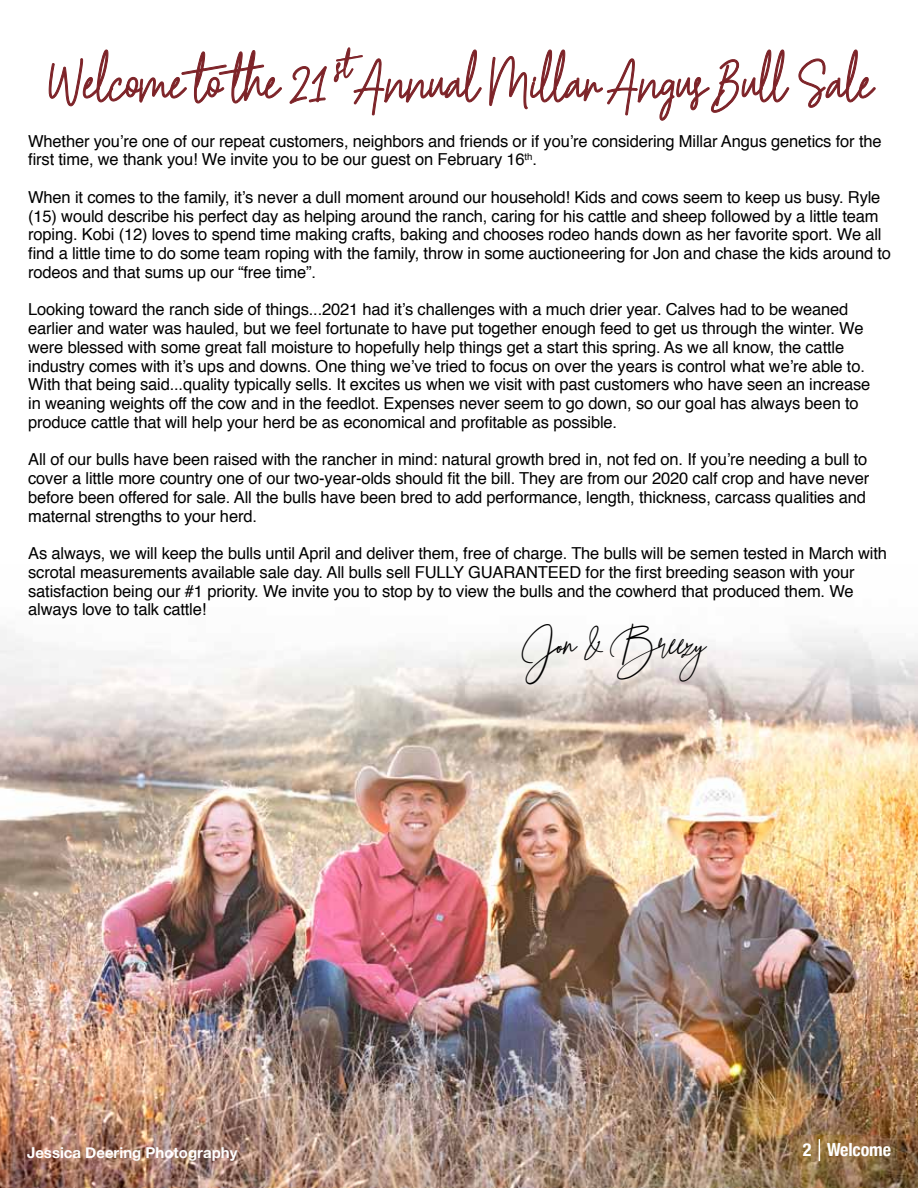
<style>
.page{position:relative;width:918px;height:1188px;background:#fff}
.page>*{position:absolute;margin:0;border:0;box-sizing:border-box;transform-origin:0 0}
.t1{font:60px "Hesterica";letter-spacing:-.01em;color:#7d2328}
.t2{font:45px "Prestige Signature Script Demo";letter-spacing:-.01em;color:#000}
.t3{font:700 condensed 18px "Helvetica Neue";color:#fff}
.t4{font:16.5px/18.8px "Helvetica";letter-spacing:-.01em;color:#000}
.t5{font:700 15px "Helvetica Neue";color:#fff}
</style>
<div class="page">
<img style="left:0;top:629px;width:918px;height:559px">
<svg style="left:49px;top:49px;width:233px;height:58px"></svg>
<svg style="left:290px;top:66px;width:37px;height:37px"></svg>
<svg style="left:334px;top:47px;width:148px;height:69px"></svg>
<svg style="left:489px;top:49px;width:300px;height:72px"></svg>
<svg style="left:798px;top:49px;width:78px;height:59px"></svg>
<svg style="left:819px;top:1139px;width:1px;height:22px"></svg>
<h1 class="t1" style="left:47px;top:35px;width:829px">Welcome to the 21 <sup>st</sup>Annual Millar Angus Bull Sale</h1>
<p class="t4" style="left:28px;top:132px;width:855px">Whether you’re one of our repeat customers, neighbors and friends or if you’re considering Millar Angus genetics for the first time, we thank you! We invite you to be our guest on February 16<sup>th</sup>.</p>
<p class="t4" style="left:28px;top:188px;width:864px">When it comes to the family, it’s never a dull moment around our household! Kids and cows seem to keep us busy. Ryle (15) would describe his perfect day as helping around the ranch, caring for his cattle and sheep followed by a little team roping. Kobi (12) loves to spend time making crafts, baking and chooses rodeo hands down as her favorite sport. We all find a little time to do some team roping with the family, throw in some auctioneering for Jon and chase the kids around to rodeos and that sums up our “free time”.</p>
<p class="t4" style="left:28px;top:301px;width:844px">Looking toward the ranch side of things...2021 had it’s challenges with a much drier year. Calves had to be weaned earlier and water was hauled, but we feel fortunate to have put together enough feed to get us through the winter. We were blessed with some great fall moisture to hopefully help things get a start this spring. As we all know, the cattle industry comes with it’s ups and downs. One thing we’ve tried to focus on over the years is control what we’re able to.<br>With that being said...quality typically sells. It excites us when we visit with past customers who have seen an increase in weaning weights off the cow and in the feedlot. Expenses never seem to go down, so our goal has always been to produce cattle that will help your herd be as economical and profitable as possible.</p>
<p class="t4" style="left:28px;top:451px;width:843px">All of our bulls have been raised with the rancher in mind: natural growth bred in, not fed on. If you’re needing a bull to cover a little more country one of our two-year-olds should fit the bill. They are from our 2020 calf crop and have never before been offered for sale. All the bulls have been bred to add performance, length, thickness, carcass qualities and maternal strengths to your herd.</p>
<p class="t4" style="left:28px;top:544px;width:860px">As always, we will keep the bulls until April and deliver them, free of charge. The bulls will be semen tested in March with scrotal measurements available sale day. All bulls sell FULLY GUARANTEED for the first breeding season with your satisfaction being our #1 priority. We invite you to stop by to view the bulls and the cowherd that produced them. We always love to talk cattle!</p>
<p class="t5" style="left:27px;top:1141px;width:212px">Jessica Deering Photography</p>
<h2 class="t2" style="left:524px;top:611px;width:184px">Jon &amp; Breezy</h2>
<p class="t3" style="left:803px;top:1135px;width:90px">2 Welcome</p>
</div>
